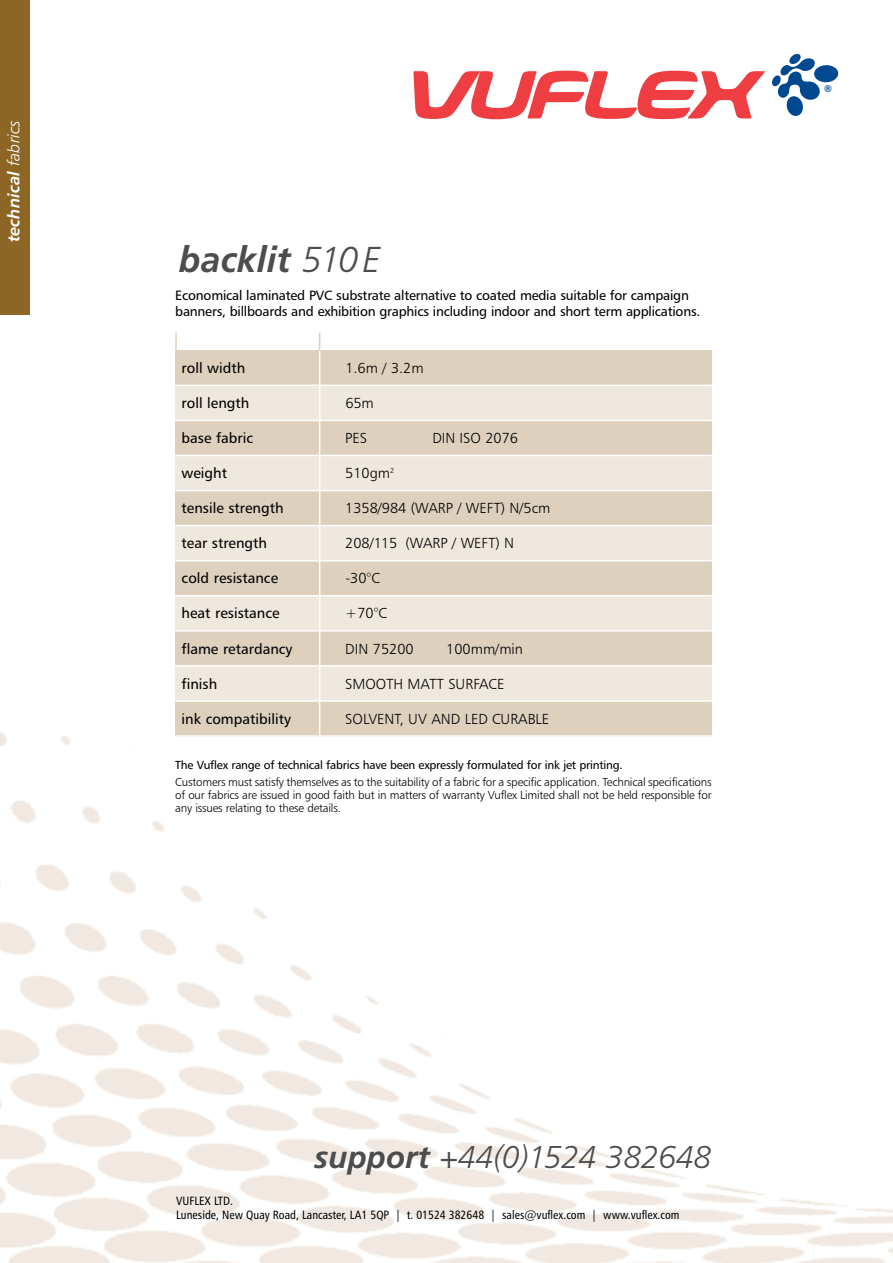
<style>
.page{position:relative;width:893px;height:1263px;background:#fff}
.page>*{position:absolute;margin:0;border:0;box-sizing:border-box;transform-origin:0 0}
.t1{font:italic 700 36px "Frutiger";color:#4d4d4d}
.t2{font:italic 300 31.5px "Frutiger";color:#4d4d4d}
.t3{font:16.5px "Humanist 777 BT Bold Italic B";color:#fff}
.t4{font:14.55px "Humanist 777 BT Light B";color:#000}
.t5{font:14.55px "Humanist 777 BT Roman B";color:#000}
.t6{font:13.5px/16.5px "Humanist 777 BT Roman B";letter-spacing:-.015em;color:#000}
.t7{font:12px/14.4px "Humanist 777 BT Roman Condensed B";color:#000}
.t8{font:11.7px/13px "Humanist 777 BT Light B";letter-spacing:-.015em;color:#000;text-align:justify}
.t9{font:11.7px "Humanist 777 BT Roman B";letter-spacing:-.015em;color:#000}
.t10{font:700 9.6px "Helvetica";color:#004990}
.s1{font-family:"Humanist 777 BT Light Italic B"}
.s2{font-weight:300}
.s3{font-weight:700}
</style>
<div class="page">
<img style="left:0;top:731px;width:893px;height:532px">
<div style="left:0;top:0;width:30px;height:315px;background:#8d6626"></div>
<div style="left:175px;top:350px;width:537px;height:35px;background:#ddd1be"></div>
<div style="left:175px;top:385px;width:537px;height:35px;background:#eee8de"></div>
<div style="left:175px;top:420px;width:537px;height:35px;background:#ddd1be"></div>
<div style="left:175px;top:455px;width:537px;height:35px;background:#eee8de"></div>
<div style="left:175px;top:490px;width:537px;height:36px;background:#ddd1be"></div>
<div style="left:175px;top:526px;width:537px;height:35px;background:#eee8de"></div>
<div style="left:175px;top:561px;width:537px;height:35px;background:#ddd1be"></div>
<div style="left:175px;top:596px;width:537px;height:35px;background:#eee8de"></div>
<div style="left:175px;top:631px;width:537px;height:35px;background:#ddd1be"></div>
<div style="left:175px;top:666px;width:537px;height:35px;background:#eee8de"></div>
<div style="left:175px;top:701px;width:537px;height:35px;background:#ddd1be"></div>
<hr style="left:175px;top:385px;width:537px;height:1px;background:#fff">
<hr style="left:175px;top:420px;width:537px;height:1px;background:#fff">
<hr style="left:175px;top:455px;width:537px;height:1px;background:#fff">
<hr style="left:175px;top:490px;width:537px;height:1px;background:#fff">
<hr style="left:175px;top:525px;width:537px;height:1px;background:#fff">
<hr style="left:175px;top:560px;width:537px;height:1px;background:#fff">
<hr style="left:175px;top:595px;width:537px;height:1px;background:#fff">
<hr style="left:175px;top:630px;width:537px;height:2px;background:#fff">
<hr style="left:175px;top:665px;width:537px;height:2px;background:#fff">
<hr style="left:175px;top:700px;width:537px;height:2px;background:#fff">
<hr style="left:175px;top:735px;width:537px;height:2px;background:#fff">
<hr style="left:175px;top:805px;width:537px;height:2px;background:#fff">
<hr style="left:175px;top:840px;width:537px;height:2px;background:#fff">
<hr style="left:319px;top:350px;width:1px;height:386px;background:#fff">
<svg style="left:319px;top:333px;width:1px;height:17px"></svg>
<svg style="left:175px;top:333px;width:2px;height:17px"></svg>
<svg style="left:772px;top:54px;width:66px;height:62px"></svg>
<svg style="left:413px;top:71px;width:352px;height:48px"></svg>
<h3 class="t3" style="left:3px;top:242px;width:124px;rotate:-90deg">technical <span class="s1">fabrics</span></h3>
<h1 class="t1" style="left:178px;top:238px;width:203px">backlit <span class="s2">510 E</span></h1>
<p class="t6" style="left:175px;top:286px;width:527px">Economical laminated PVC substrate alternative to coated media suitable for campaign banners, billboards and exhibition graphics including indoor and short term applications.</p>
<p class="t5" style="left:182px;top:359px;width:65px">roll width</p>
<p class="t4" style="left:345px;top:359px;width:80px">1.6m / 3.2m</p>
<p class="t5" style="left:182px;top:394px;width:69px">roll length</p>
<p class="t4" style="left:345px;top:394px;width:30px">65m</p>
<p class="t5" style="left:182px;top:429px;width:73px">base fabric</p>
<p class="t4" style="left:345px;top:429px;width:23px">PES</p>
<p class="t4" style="left:432px;top:429px;width:87px">DIN ISO 2076</p>
<p class="t5" style="left:182px;top:464px;width:47px">weight</p>
<p class="t4" style="left:345px;top:464px;width:50px">510gm<sup>2</sup></p>
<p class="t5" style="left:182px;top:499px;width:103px">tensile strength</p>
<p class="t4" style="left:345px;top:499px;width:207px">1358/984 (WARP / WEFT) N/5cm</p>
<p class="t5" style="left:182px;top:534px;width:87px">tear strength</p>
<p class="t4" style="left:345px;top:534px;width:170px">208/115 (WARP / WEFT) N</p>
<p class="t5" style="left:182px;top:569px;width:98px">cold resistance</p>
<p class="t4" style="left:345px;top:569px;width:36px">-30°C</p>
<p class="t5" style="left:182px;top:604px;width:99px">heat resistance</p>
<p class="t4" style="left:345px;top:604px;width:43px">+70°C</p>
<p class="t5" style="left:182px;top:639px;width:112px">flame retardancy</p>
<p class="t4" style="left:345px;top:639px;width:70px">DIN 75200</p>
<p class="t4" style="left:446px;top:639px;width:78px">100mm/min</p>
<p class="t5" style="left:182px;top:674px;width:37px">finish</p>
<p class="t4" style="left:345px;top:675px;width:161px">SMOOTH MATT SURFACE</p>
<p class="t5" style="left:182px;top:709px;width:111px">ink compatibility</p>
<p class="t4" style="left:345px;top:710px;width:205px">SOLVENT, UV AND LED CURABLE</p>
<p class="t9" style="left:175px;top:757px;width:449px">The Vuflex range of technical fabrics have been expressly formulated for ink jet printing.</p>
<p class="t8" style="left:175px;top:775px;width:538px">Customers must satisfy themselves as to the suitability of a fabric for a specific application. Technical specifications of our fabrics are issued in good faith but in matters of warranty Vuflex Limited shall not be held responsible for any issues relating to these details.</p>
<p class="t10" style="left:824px;top:81px;width:9px">®</p>
<h2 class="t2" style="left:314px;top:1139px;width:398px"><span class="s3">support</span> +44(0)1524 382648</h2>
<p class="t7" style="left:176px;top:1193px;width:505px">VUFLEX LTD.<br>Luneside, New Quay Road, Lancaster, LA1 5QP | t. 01524 382648 | sales@vuflex.com | www.vuflex.com</p>
</div>
